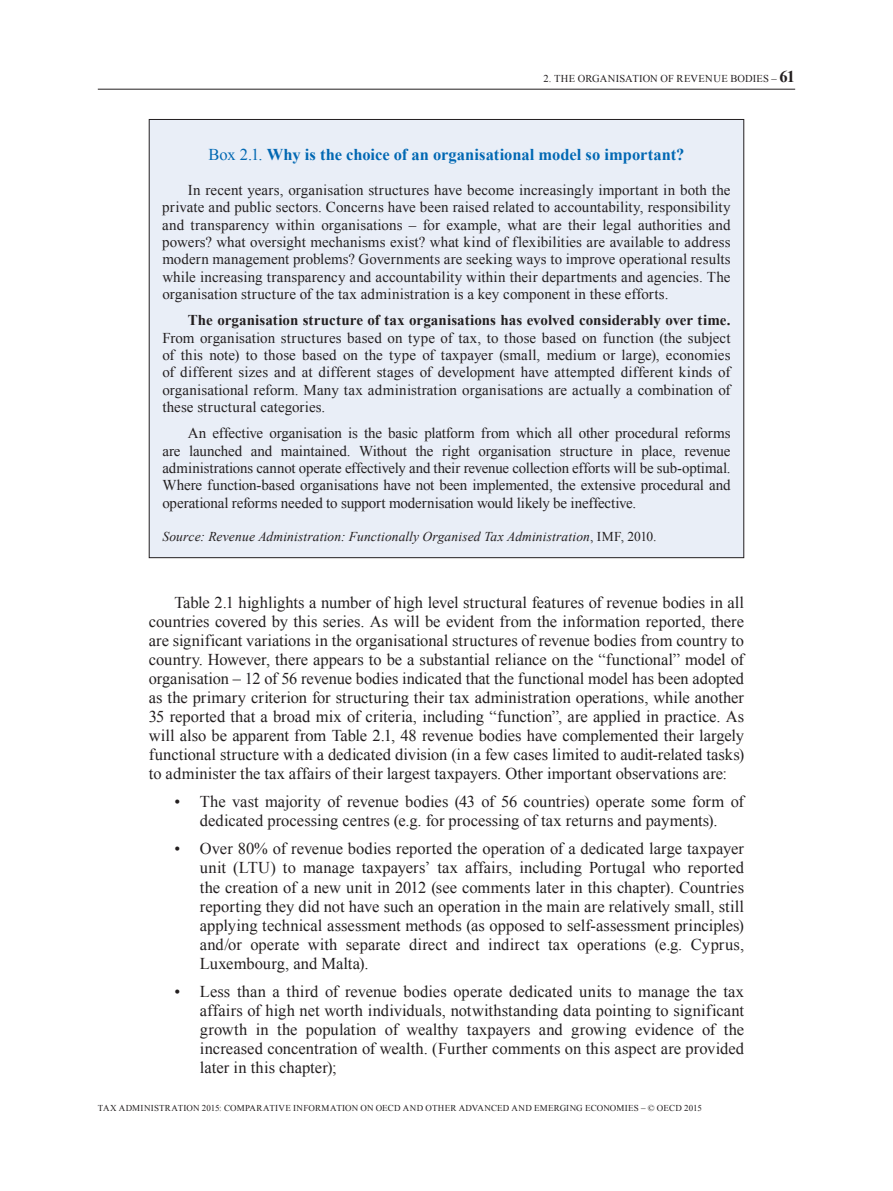
<style>
.page{position:relative;width:893px;height:1191px;background:#fff}
.page>*{position:absolute;margin:0;border:0;box-sizing:border-box;transform-origin:0 0}
.Body_Text{font:16.5px/19px "Times New Roman";color:#231f20;text-align:justify}
.BOX_Heading{font:700 16.5px "Times New Roman";color:#0168b3}
.t1{font:700 16.5px "Times New Roman";color:#231f20}
.BOX_Body_Text{font:15px/17.4px "Times New Roman";color:#231f20;text-align:justify}
.BOX_Source{font:italic 13.5px "Times New Roman";letter-spacing:.01em;color:#231f20}
.t2{font:10.5px "Times New Roman";color:#231f20}
.t3{font:9px "Times New Roman";letter-spacing:.02em;color:#231f20}
.s1{font-weight:400;font-size:10.5px}
.s2{font-weight:400}
.s3{font-weight:700}
.s4{font-style:normal}
</style>
<div class="page">
<hr style="left:98px;top:89px;width:697px;height:1px;background:#231f20">
<div style="left:149px;top:119px;width:595px;height:438px;background:#e9eef7"></div>
<p class="t2" style="left:543px;top:72px;width:37px">2. The organisation</p>
<p class="t2" style="left:660px;top:72px;width:19px">of revenue</p>
<p class="t2" style="left:730px;top:72px;width:3px">bodies</p>
<p class="t1" style="left:771px;top:65px;width:25px"><span class="s1">–</span> 61</p>
<p class="BOX_Heading" style="left:209px;top:143px;width:477px"><span class="s2">Box 2.1.</span> Why is the choice of an organisational model so important?</p>
<p class="BOX_Body_Text" style="left:162px;top:181px;width:570px;text-indent:26px">In recent years, organisation structures have become increasingly important in both the private and public sectors. Concerns have been raised related to accountability, responsibility and transparency within organisations – for example, what are their legal authorities and powers? what oversight mechanisms exist? what kind of flexibilities are available to address modern management problems? Governments are seeking ways to improve operational results while increasing transparency and accountability within their departments and agencies. The organisation structure of the tax administration is a key component in these efforts.</p>
<p class="BOX_Body_Text" style="left:162px;top:311px;width:570px;text-indent:26px"><span class="s3">The organisation structure of tax organisations has evolved considerably over time.<br></span>From organisation structures based on type of tax, to those based on function (the subject of this note) to those based on the type of taxpayer (small, medium or large), economies of different sizes and at different stages of development have attempted different kinds of organisational reform. Many tax administration organisations are actually a combination of these structural categories.</p>
<p class="BOX_Body_Text" style="left:162px;top:424px;width:570px;text-indent:26px">An effective organisation is the basic platform from which all other procedural reforms are launched and maintained. Without the right organisation structure in place, revenue administrations cannot operate effectively and their revenue collection efforts will be sub-optimal.<br>Where function-based organisations have not been implemented, the extensive procedural and operational reforms needed to support modernisation would likely be ineffective.</p>
<p class="BOX_Source" style="left:162px;top:527px;width:496px">Source: Revenue Administration: Functionally Organised Tax Administration<span class="s4">, IMF, 2010.</span></p>
<p class="Body_Text" style="left:149px;top:592px;width:597px;text-indent:26px">Table 2.1 highlights a number of high level structural features of revenue bodies in all countries covered by this series. As will be evident from the information reported, there are significant variations in the organisational structures of revenue bodies from country to country. However, there appears to be a substantial reliance on the “functional” model of organisation – 12 of 56 revenue bodies indicated that the functional model has been adopted as the primary criterion for structuring their tax administration operations, while another 35 reported that a broad mix of criteria, including “function”, are applied in practice. As will also be apparent from Table 2.1, 48 revenue bodies have complemented their largely functional structure with a dedicated division (in a few cases limited to audit-related tasks) to administer the tax affairs of their largest taxpayers. Other important observations are:</p>
<p class="Body_Text" style="left:174px;top:792px;width:571px;text-align:center">• The vast majority of revenue bodies (43 of 56 countries) operate some form of dedicated processing centres (e.g. for processing of tax returns and payments).</p>
<p class="Body_Text" style="left:200px;top:839px;width:546px;text-indent:-26px">• Over 80% of revenue bodies reported the operation of a dedicated large taxpayer unit (LTU) to manage taxpayers’ tax affairs, including Portugal who reported the creation of a new unit in 2012 (see comments later in this chapter). Countries reporting they did not have such an operation in the main are relatively small, still applying technical assessment methods (as opposed to self-assessment principles) and/or operate with separate direct and indirect tax operations (e.g. Cyprus, Luxembourg, and Malta).</p>
<p class="Body_Text" style="left:200px;top:981px;width:546px;text-indent:-26px">• Less than a third of revenue bodies operate dedicated units to manage the tax affairs of high net worth individuals, notwithstanding data pointing to significant growth in the population of wealthy taxpayers and growing evidence of the increased concentration of wealth. (Further comments on this aspect are provided later in this chapter);</p>
<p class="t3" style="left:98px;top:1102px;width:605px">TAX ADMINISTRATION 2015: COMPARATIVE INFORMATION ON OECD AND OTHER ADVANCED AND EMERGING ECONOMIES – © OECD 2015</p>
</div>
